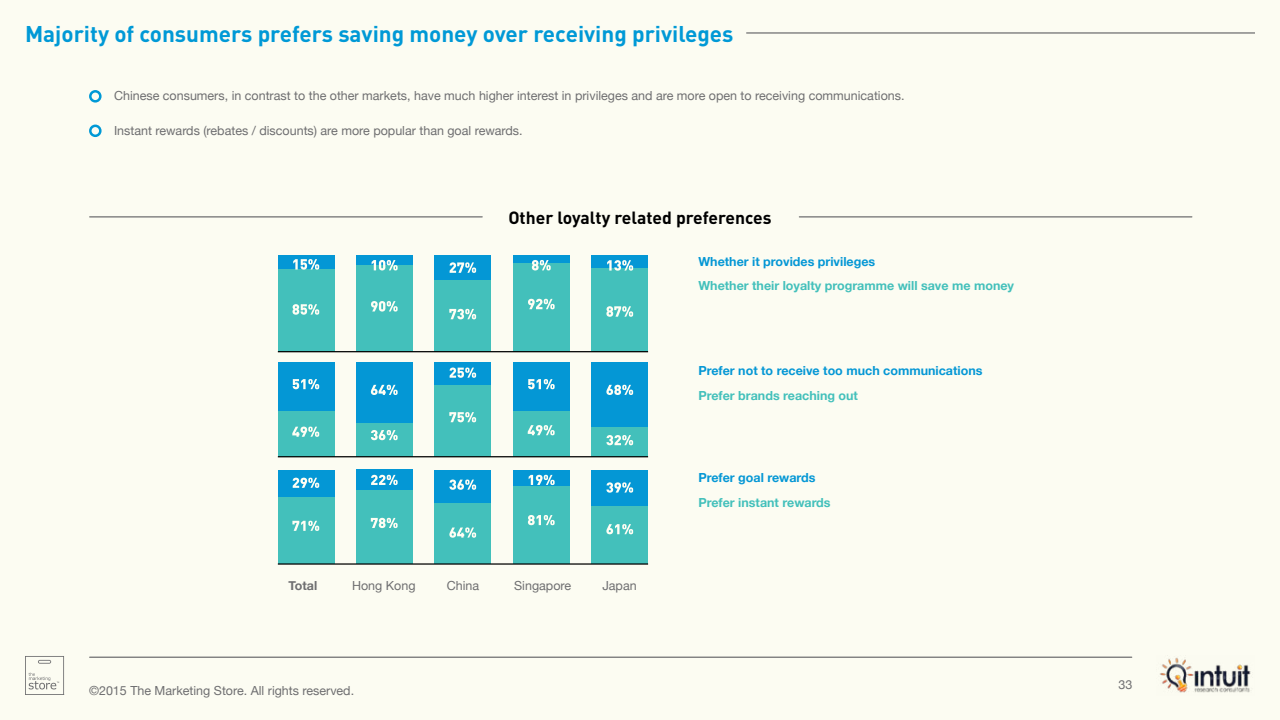
<style>
.page{position:relative;width:1280px;height:720px;background:#fcfcf2}
.page>*{position:absolute;margin:0;border:0;box-sizing:border-box;transform-origin:0 0}
.t1{font:700 22.5px "DINOT";color:#0099d6}
.t2{font:700 17.5px "DINOT";color:#000}
.t3{font:12.5px "Helvetica Neue";color:#6e6e70}
.t4{font:700 12.5px "Helvetica Neue";color:#43c0bb}
.t5{font:700 12.5px "Helvetica Neue";color:#0497d5}
.t6{font:700 12.5px "Helvetica Neue";color:#6e6e70}
</style>
<div class="page">
<hr style="left:90px;top:657px;width:1042px;height:1px;background:#6e6e70">
<svg style="left:25px;top:656px;width:39px;height:39px"></svg>
<img style="left:1160px;top:657px;width:91px;height:36px">
<hr style="left:746px;top:32px;width:509px;height:2px;background:#6e6e70">
<div style="left:89px;top:125px;width:13px;height:12px;border:2px solid #0099d6;border-radius:50%"></div>
<div style="left:89px;top:90px;width:13px;height:13px;border:2px solid #0099d6;border-radius:50%"></div>
<hr style="left:90px;top:216px;width:392px;height:2px;background:#6e6e70">
<hr style="left:799px;top:216px;width:393px;height:2px;background:#6e6e70">
<div style="left:278px;top:255px;width:56px;height:14px;background:#0497d5"></div>
<div style="left:278px;top:269px;width:56px;height:83px;background:#43c0bb"></div>
<svg style="left:293px;top:259px;width:26px;height:11px"></svg>
<svg style="left:292px;top:304px;width:27px;height:11px"></svg>
<div style="left:356px;top:255px;width:57px;height:10px;background:#0497d5"></div>
<div style="left:356px;top:265px;width:57px;height:87px;background:#43c0bb"></div>
<svg style="left:372px;top:260px;width:26px;height:10px"></svg>
<svg style="left:371px;top:301px;width:27px;height:11px"></svg>
<div style="left:435px;top:255px;width:56px;height:26px;background:#0497d5"></div>
<div style="left:435px;top:281px;width:56px;height:71px;background:#43c0bb"></div>
<svg style="left:450px;top:262px;width:26px;height:11px"></svg>
<svg style="left:449px;top:309px;width:27px;height:10px"></svg>
<div style="left:513px;top:255px;width:57px;height:8px;background:#0497d5"></div>
<div style="left:513px;top:263px;width:57px;height:89px;background:#43c0bb"></div>
<svg style="left:532px;top:260px;width:19px;height:10px"></svg>
<svg style="left:528px;top:299px;width:27px;height:10px"></svg>
<div style="left:592px;top:255px;width:56px;height:13px;background:#0497d5"></div>
<div style="left:592px;top:268px;width:56px;height:84px;background:#43c0bb"></div>
<svg style="left:607px;top:260px;width:26px;height:11px"></svg>
<svg style="left:606px;top:306px;width:27px;height:11px"></svg>
<hr style="left:278px;top:351px;width:370px;height:1px;background:#000">
<div style="left:278px;top:363px;width:56px;height:48px;background:#0497d5"></div>
<div style="left:278px;top:411px;width:56px;height:46px;background:#43c0bb"></div>
<svg style="left:293px;top:379px;width:26px;height:10px"></svg>
<svg style="left:292px;top:427px;width:27px;height:10px"></svg>
<div style="left:356px;top:363px;width:57px;height:60px;background:#0497d5"></div>
<div style="left:356px;top:423px;width:57px;height:34px;background:#43c0bb"></div>
<svg style="left:371px;top:385px;width:27px;height:10px"></svg>
<svg style="left:371px;top:430px;width:27px;height:10px"></svg>
<div style="left:435px;top:363px;width:56px;height:22px;background:#0497d5"></div>
<div style="left:435px;top:385px;width:56px;height:72px;background:#43c0bb"></div>
<svg style="left:450px;top:368px;width:26px;height:10px"></svg>
<svg style="left:449px;top:412px;width:27px;height:10px"></svg>
<div style="left:513px;top:363px;width:57px;height:48px;background:#0497d5"></div>
<div style="left:513px;top:411px;width:57px;height:46px;background:#43c0bb"></div>
<svg style="left:528px;top:379px;width:27px;height:10px"></svg>
<svg style="left:528px;top:425px;width:27px;height:10px"></svg>
<div style="left:592px;top:363px;width:56px;height:64px;background:#0497d5"></div>
<div style="left:592px;top:427px;width:56px;height:30px;background:#43c0bb"></div>
<svg style="left:606px;top:385px;width:27px;height:10px"></svg>
<svg style="left:606px;top:435px;width:27px;height:10px"></svg>
<hr style="left:278px;top:456px;width:370px;height:1px;background:#000">
<div style="left:278px;top:470px;width:56px;height:28px;background:#0497d5"></div>
<div style="left:278px;top:498px;width:56px;height:66px;background:#43c0bb"></div>
<svg style="left:293px;top:478px;width:26px;height:10px"></svg>
<svg style="left:292px;top:521px;width:27px;height:10px"></svg>
<div style="left:356px;top:470px;width:57px;height:20px;background:#0497d5"></div>
<div style="left:356px;top:490px;width:57px;height:74px;background:#43c0bb"></div>
<svg style="left:371px;top:475px;width:27px;height:10px"></svg>
<svg style="left:371px;top:518px;width:27px;height:10px"></svg>
<div style="left:435px;top:470px;width:56px;height:33px;background:#0497d5"></div>
<div style="left:435px;top:503px;width:56px;height:61px;background:#43c0bb"></div>
<svg style="left:449px;top:480px;width:27px;height:10px"></svg>
<svg style="left:449px;top:527px;width:27px;height:11px"></svg>
<div style="left:513px;top:470px;width:57px;height:16px;background:#0497d5"></div>
<div style="left:513px;top:486px;width:57px;height:78px;background:#43c0bb"></div>
<svg style="left:529px;top:475px;width:26px;height:10px"></svg>
<svg style="left:528px;top:515px;width:27px;height:10px"></svg>
<div style="left:592px;top:470px;width:56px;height:37px;background:#0497d5"></div>
<div style="left:592px;top:507px;width:56px;height:57px;background:#43c0bb"></div>
<svg style="left:606px;top:482px;width:27px;height:11px"></svg>
<svg style="left:606px;top:524px;width:27px;height:10px"></svg>
<hr style="left:278px;top:563px;width:370px;height:2px;background:#000">
<h1 class="t1" style="left:25px;top:19px;width:710px">Majority of consumers prefers saving money over receiving privileges</h1>
<p class="t3" style="left:114px;top:86px;width:792px">Chinese consumers, in contrast to the other markets, have much higher interest in privileges and are more open to receiving communications.</p>
<p class="t3" style="left:114px;top:121px;width:410px">Instant rewards (rebates / discounts) are more popular than goal rewards.</p>
<h2 class="t2" style="left:508px;top:206px;width:265px">Other loyalty related preferences</h2>
<p class="t5" style="left:698px;top:251px;width:178px">Whether it provides privileges</p>
<p class="t4" style="left:698px;top:276px;width:317px">Whether their loyalty programme will save me money</p>
<p class="t5" style="left:698px;top:361px;width:286px">Prefer not to receive too much communications</p>
<p class="t4" style="left:698px;top:385px;width:161px">Prefer brands reaching out</p>
<p class="t5" style="left:698px;top:468px;width:119px">Prefer goal rewards</p>
<p class="t6" style="left:289px;top:575px;width:30px">Total</p>
<p class="t3" style="left:352px;top:576px;width:65px">Hong Kong</p>
<p class="t3" style="left:447px;top:576px;width:34px">China</p>
<p class="t3" style="left:514px;top:576px;width:58px">Singapore</p>
<p class="t3" style="left:602px;top:576px;width:36px">Japan</p>
<p class="t3" style="left:89px;top:682px;width:267px">©2015 The Marketing Store. All rights reserved.</p>
<p class="t4" style="left:698px;top:493px;width:134px">Prefer instant rewards</p>
<p class="t3" style="left:1118px;top:676px;width:15px">33</p>
</div>
